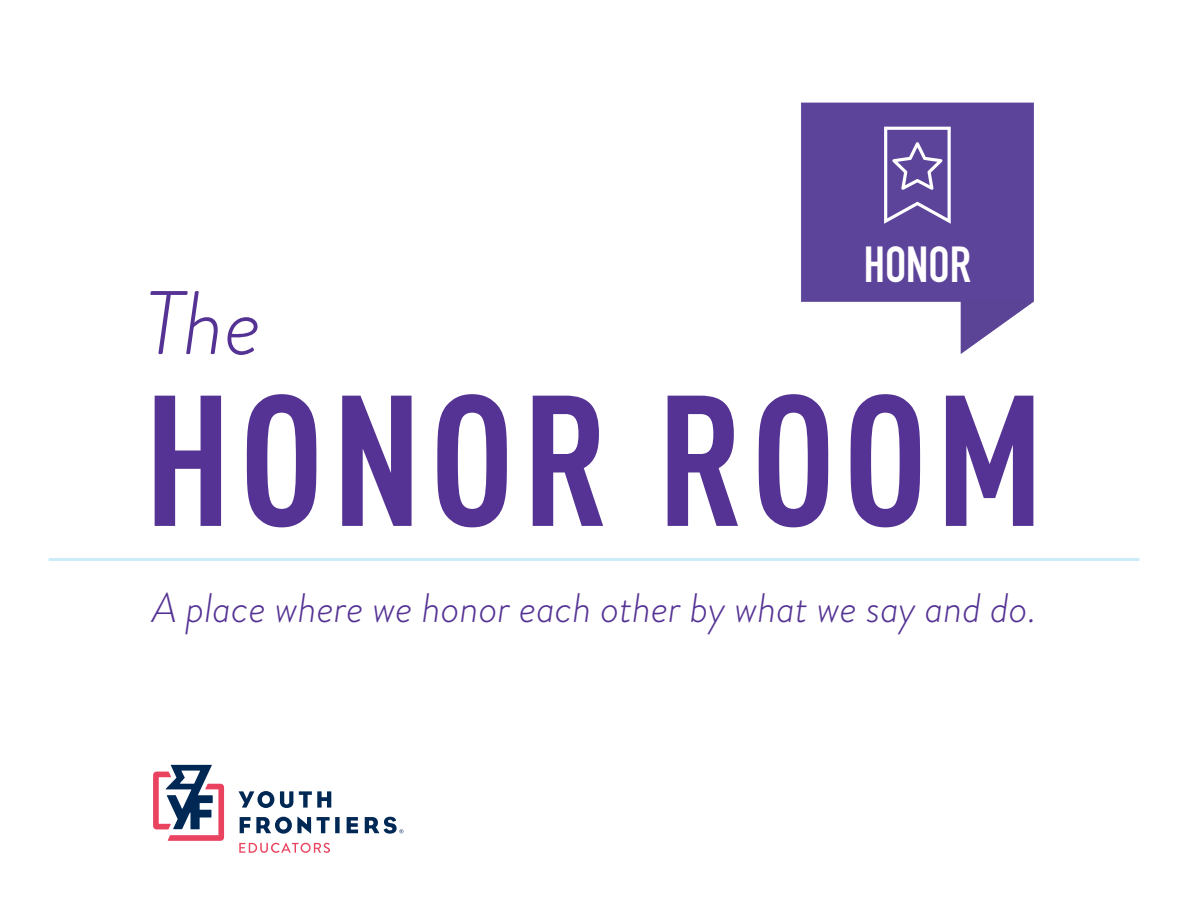
<style>
.page{position:relative;width:1188px;height:918px;background:#fff}
.page>*{position:absolute;margin:0;border:0;box-sizing:border-box;transform-origin:0 0}
.t1{font:700 condensed 183px "DINOT";letter-spacing:.04em;color:#553394}
.t2{font:italic 300 90px "Brandon Grotesque";color:#553394}
.t3{font:700 49.95px "DIN Condensed";color:#fff}
.t4{font:italic 300 41.25px "Brandon Grotesque";color:#553394}
</style>
<div class="page">
<svg style="left:801px;top:103px;width:233px;height:251px;fill:#5d449b"></svg>
<svg style="left:961px;top:301px;width:72px;height:52px"></svg>
<svg style="left:884px;top:127px;width:67px;height:97px"></svg>
<hr style="left:49px;top:558px;width:1090px;height:3px;background:#ccecf9">
<svg style="left:153px;top:765px;width:71px;height:76px"></svg>
<svg style="left:280px;top:791px;width:13px;height:17px"></svg>
<svg style="left:239px;top:791px;width:35px;height:17px"></svg>
<svg style="left:299px;top:791px;width:32px;height:17px"></svg>
<svg style="left:240px;top:817px;width:71px;height:17px"></svg>
<svg style="left:317px;top:817px;width:13px;height:16px"></svg>
<div style="left:335px;top:817px;width:5px;height:16px;background:#002855"></div>
<svg style="left:347px;top:817px;width:11px;height:16px"></svg>
<svg style="left:365px;top:817px;width:38px;height:17px"></svg>
<svg style="left:239px;top:843px;width:91px;height:10px"></svg>
<p class="t2" style="left:145px;top:262px;width:118px">The</p>
<p class="t3" style="left:864px;top:235px;width:109px">HONOR</p>
<p class="t1" style="left:144px;top:350px;width:902px">HONOR ROOM</p>
<p class="t4" style="left:152px;top:580px;width:886px">A place where we honor each other by what we say and do.</p>
</div>
